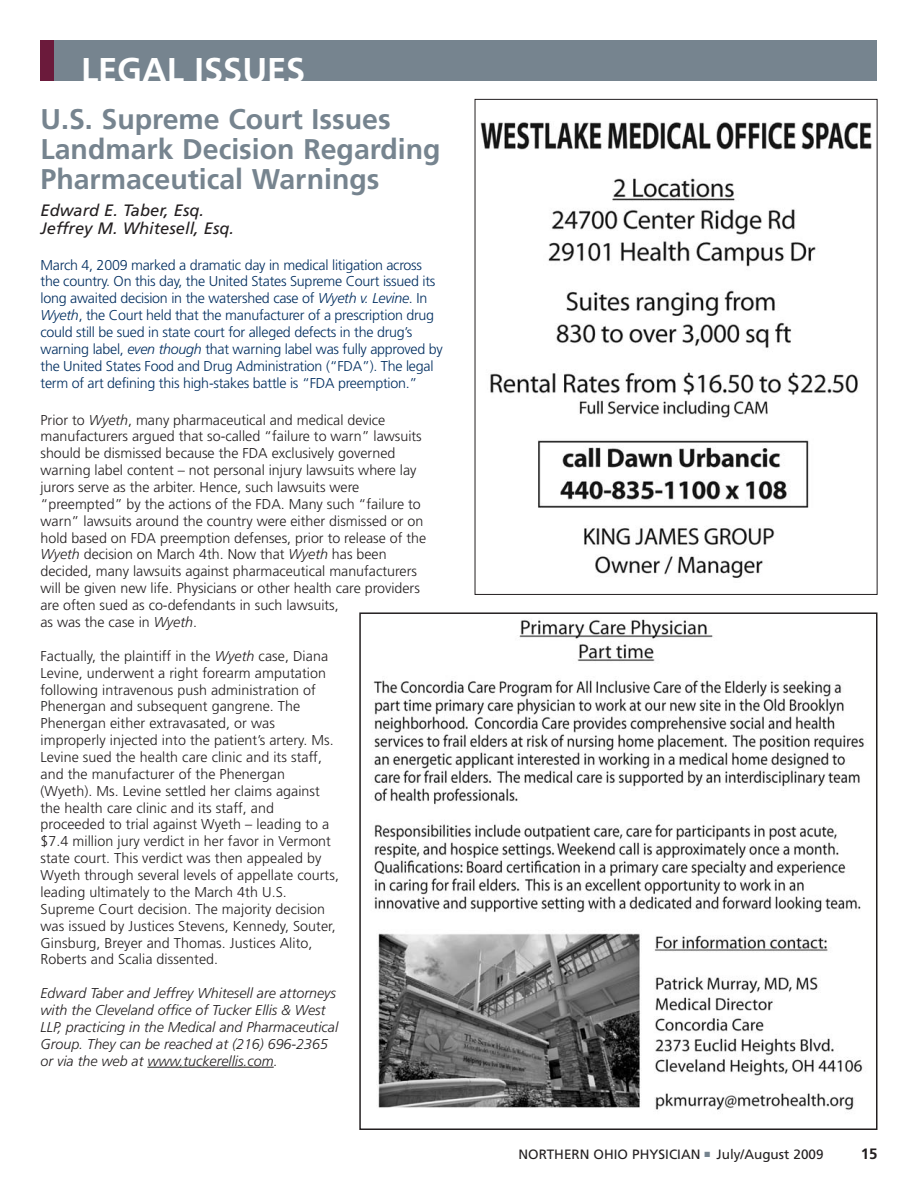
<style>
.page{position:relative;width:918px;height:1188px;background:#fff}
.page>*{position:absolute;margin:0;border:0;box-sizing:border-box;transform-origin:0 0}
.t1{font:700 34.35px "Frutiger";color:#fff}
.t2{font:700 28.5px/30px "Frutiger";color:#76848f}
.t3{font:italic 16.5px/18px "Frutiger";color:#231f20}
.t4{font:700 15px "Frutiger";color:#231f20}
.t5{font:300 14.25px/16.8px "Frutiger";letter-spacing:.005em;color:#231f20}
.t6{font:300 14.25px/16.8px "Frutiger";letter-spacing:-.015em;color:#002e60}
.t7{font:italic 300 14.25px/17px "Frutiger";color:#231f20}
.t8{font:13.5px "Frutiger";color:#231f20}
.s1{font-style:italic}
.s2{color:#76848f}
</style>
<div class="page">
<hr style="left:147px;top:1067px;width:34px;height:1px;background:#231f20">
<hr style="left:180px;top:1067px;width:94px;height:1px;background:#231f20">
<div style="left:40px;top:40px;width:838px;height:41px;background:#76848f"></div>
<div style="left:40px;top:40px;width:14px;height:41px;background:#6b1a3b"></div>
<img style="left:371px;top:619px;width:493px;height:491px">
<div style="left:359px;top:612px;width:519px;height:518px;border:2px solid #231f20"></div>
<img style="left:480px;top:122px;width:392px;height:456px">
<h1 class="t1" style="left:81px;top:56px;width:226px">LEGAL ISSUES</h1>
<h2 class="t2" style="left:40px;top:107px;width:402px">U.S. Supreme Court Issues<br>Landmark Decision Regarding<br>Pharmaceutical Warnings</h2>
<p class="t3" style="left:40px;top:203px;width:195px">Edward E. Taber, Esq.<br>Jeffrey M. Whitesell, Esq.</p>
<p class="t6" style="left:40px;top:257px;width:404px">March 4, 2009 marked a dramatic day in medical litigation across the country. On this day, the United States Supreme Court issued its long awaited decision in the watershed case of <span class="s1">Wyeth v. Levine</span>. In <span class="s1">Wyeth</span>, the Court held that the manufacturer of a prescription drug could still be sued in state court for alleged defects in the drug’s warning label, <span class="s1">even though</span> that warning label was fully approved by the United States Food and Drug Administration (“FDA”). The legal term of art defining this high-stakes battle is “FDA preemption.”</p>
<p class="t5" style="left:40px;top:412px;width:387px">Prior to <span class="s1">Wyeth</span>, many pharmaceutical and medical device manufacturers argued that so-called “failure to warn” lawsuits should be dismissed because the FDA exclusively governed warning label content – not personal injury lawsuits where lay jurors serve as the arbiter. Hence, such lawsuits were “preempted” by the actions of the FDA. Many such “failure to warn” lawsuits around the country were either dismissed or on hold based on FDA preemption defenses, prior to release of the <span class="s1">Wyeth</span> decision on March 4th. Now that <span class="s1">Wyeth</span> has been decided, many lawsuits against pharmaceutical manufacturers will be given new life. Physicians or other health care providers are often sued as co-defendants in such lawsuits,<br>as was the case in <span class="s1">Wyeth</span>.</p>
<p class="t5" style="left:40px;top:648px;width:300px">Factually, the plaintiff in the <span class="s1">Wyeth</span> case, Diana Levine, underwent a right forearm amputation following intravenous push administration of Phenergan and subsequent gangrene. The Phenergan either extravasated, or was improperly injected into the patient’s artery. Ms.<br>Levine sued the health care clinic and its staff, and the manufacturer of the Phenergan (Wyeth). Ms. Levine settled her claims against the health care clinic and its staff, and proceeded to trial against Wyeth – leading to a $7.4 million jury verdict in her favor in Vermont state court. This verdict was then appealed by Wyeth through several levels of appellate courts, leading ultimately to the March 4th U.S.<br>Supreme Court decision. The majority decision was issued by Justices Stevens, Kennedy, Souter, Ginsburg, Breyer and Thomas. Justices Alito, Roberts and Scalia dissented.</p>
<p class="t7" style="left:40px;top:986px;width:299px">Edward Taber and Jeffrey Whitesell are attorneys with the Cleveland office of Tucker Ellis &amp; West LLP, practicing in the Medical and Pharmaceutical Group. They can be reached at (216) 696-2365 or via the web at www.tuckerellis.com.</p>
<p class="t8" style="left:518px;top:1149px;width:307px">NORTHERN OHIO PHYSICIAN <span class="s2">■</span> July/August 2009</p>
<p class="t4" style="left:861px;top:1148px;width:18px">15</p>
</div>
